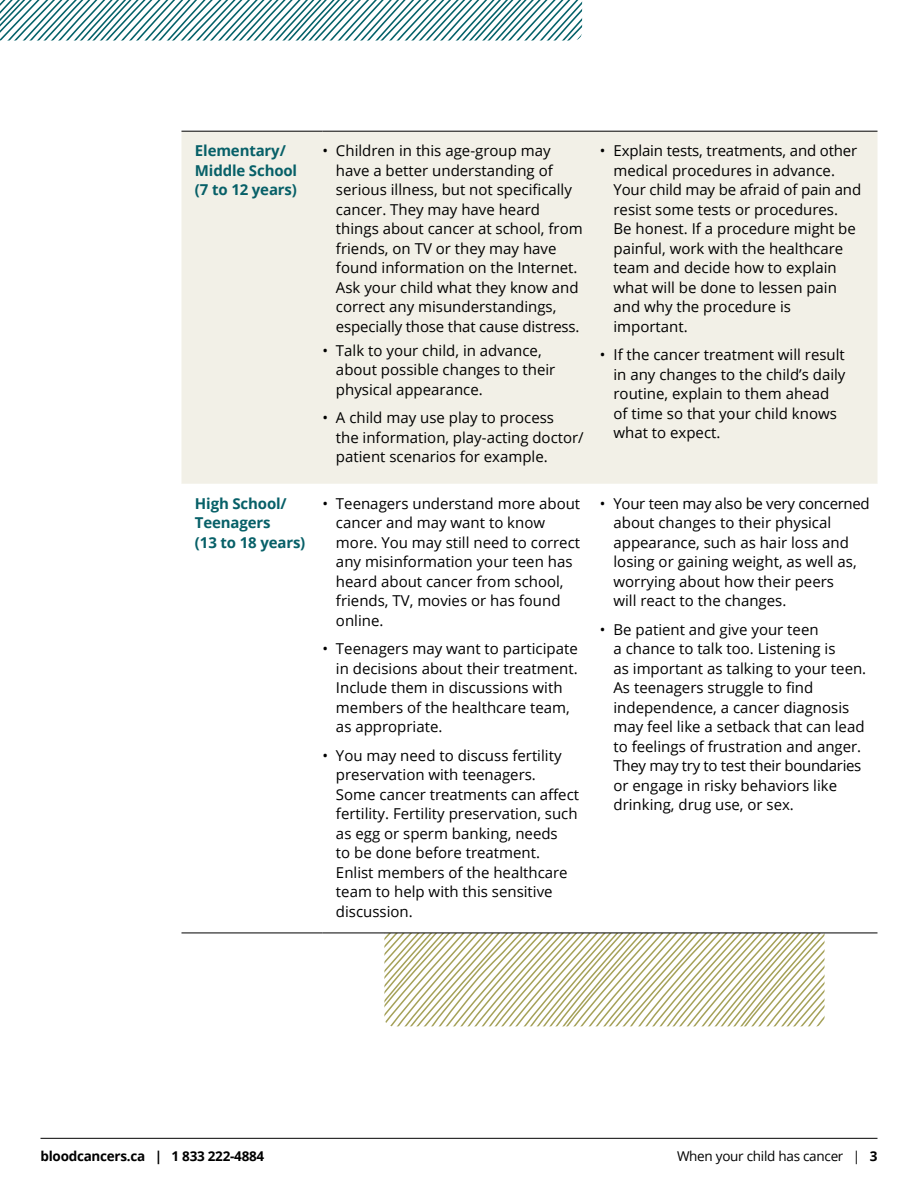
<style>
.page{position:relative;width:918px;height:1188px;background:#fff}
.page>*{position:absolute;margin:0;border:0;box-sizing:border-box;transform-origin:0 0}
.t1{font:15px/19.5px "Open Sans";color:#000}
.t2{font:700 15px/19.5px "Open Sans";letter-spacing:-.01em;color:#076068}
.t3{font:700 13.5px "Open Sans";letter-spacing:-.02em;color:#000}
.t4{font:13.5px "Open Sans";letter-spacing:-.02em;color:#000}
.s1{font-weight:700}
</style>
<div class="page">
<hr style="left:40px;top:1138px;width:838px;height:1px;background:#000">
<svg style="left:384px;top:934px;width:441px;height:92px"></svg>
<div style="left:181px;top:132px;width:697px;height:352px;background:#f2f0e7"></div>
<hr style="left:181px;top:933px;width:141px;height:1px;background:#000">
<hr style="left:322px;top:933px;width:278px;height:1px;background:#000">
<hr style="left:600px;top:933px;width:278px;height:1px;background:#000">
<hr style="left:181px;top:131px;width:141px;height:1px;background:#000">
<hr style="left:322px;top:131px;width:278px;height:1px;background:#000">
<hr style="left:600px;top:131px;width:278px;height:1px;background:#000">
<svg style="left:0;top:0;width:582px;height:40px"></svg>
<p class="t2" style="left:195px;top:141px;width:104px">Elementary/<br>Middle School (7 to 12 years)</p>
<p class="t1" style="left:336px;top:141px;width:248px;text-indent:-14px">• Children in this age-group may have a better understanding of serious illness, but not specifically cancer. They may have heard things about cancer at school, from friends, on TV or they may have found information on the Internet.<br>Ask your child what they know and correct any misunderstandings, especially those that cause distress.</p>
<p class="t1" style="left:336px;top:340px;width:221px;text-indent:-14px">• Talk to your child, in advance, about possible changes to their physical appearance.</p>
<p class="t1" style="left:336px;top:408px;width:249px;text-indent:-14px">• A child may use play to process<br>the information, play-acting doctor/ patient scenarios for example.</p>
<p class="t2" style="left:195px;top:493px;width:112px">High School/<br>Teenagers<br>(13 to 18 years)</p>
<p class="t1" style="left:336px;top:493px;width:246px;text-indent:-14px">• Teenagers understand more about cancer and may want to know more. You may still need to correct any misinformation your teen has heard about cancer from school, friends, TV, movies or has found online.</p>
<p class="t1" style="left:336px;top:639px;width:243px;text-indent:-14px">• Teenagers may want to participate in decisions about their treatment.<br>Include them in discussions with members of the healthcare team, as appropriate.</p>
<p class="t1" style="left:336px;top:745px;width:245px;text-indent:-13px">• You may need to discuss fertility preservation with teenagers.<br>Some cancer treatments can affect fertility. Fertility preservation, such as egg or sperm banking, needs<br>to be done before treatment.<br>Enlist members of the healthcare team to help with this sensitive discussion.</p>
<p class="t1" style="left:613px;top:141px;width:249px;text-indent:-14px">• Explain tests, treatments, and other medical procedures in advance.<br>Your child may be afraid of pain and resist some tests or procedures.<br>Be honest. If a procedure might be painful, work with the healthcare team and decide how to explain what will be done to lessen pain and why the procedure is important.</p>
<p class="t1" style="left:613px;top:345px;width:234px;text-indent:-14px">• If the cancer treatment will result in any changes to the child’s daily routine, explain to them ahead of time so that your child knows what to expect.</p>
<p class="t1" style="left:613px;top:493px;width:258px;text-indent:-14px">• Your teen may also be very concerned about changes to their physical appearance, such as hair loss and losing or gaining weight, as well as, worrying about how their peers<br>will react to the changes.</p>
<p class="t1" style="left:613px;top:619px;width:254px;text-indent:-13px">• Be patient and give your teen<br>a chance to talk too. Listening is<br>as important as talking to your teen.<br>As teenagers struggle to find independence, a cancer diagnosis may feel like a setback that can lead to feelings of frustration and anger.<br>They may try to test their boundaries or engage in risky behaviors like drinking, drug use, or sex.</p>
<p class="t3" style="left:40px;top:1147px;width:225px">bloodcancers.ca | 1 833 222-4884</p>
<p class="t4" style="left:677px;top:1147px;width:202px">When your child has cancer | <span class="s1">3</span></p>
</div>
